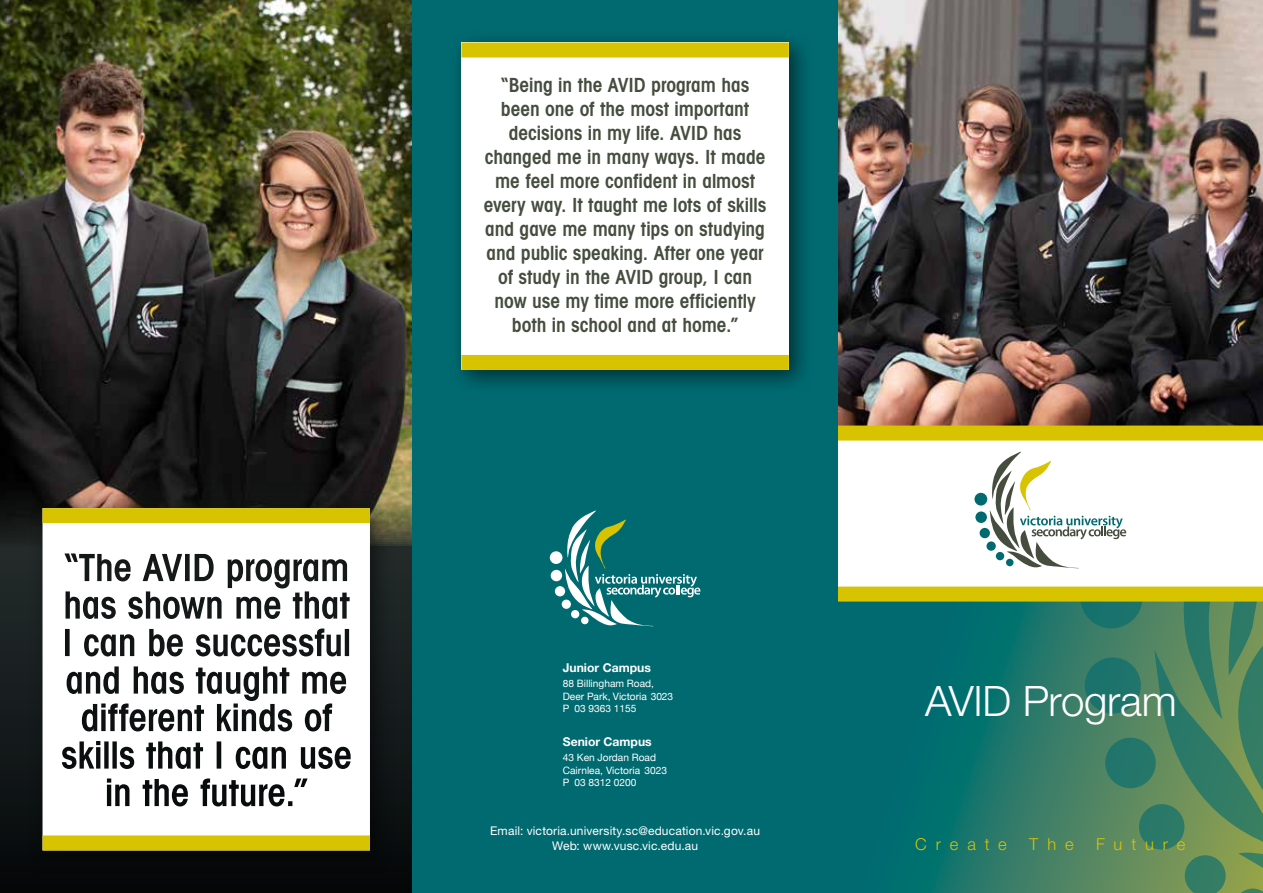
<style>
.page{position:relative;width:1263px;height:893px;background:#fff}
.page>*{position:absolute;margin:0;border:0;box-sizing:border-box;transform-origin:0 0}
.t1{font:300 42px "Helvetica Neue LT Std";letter-spacing:-.01em;color:#fff}
.t2{font:600 condensed 19.5px/24px "Avant Garde";letter-spacing:-.005em;color:#444d3e;text-align:center}
.t3{font:300 16.5px "Helvetica Neue LT Std";letter-spacing:.54em;color:#d7c300}
.t4{font:700 12.15px "Helvetica Neue LT Std";color:#fff}
.t5{font:12px/15px "Helvetica Neue LT Std";letter-spacing:.015em;color:#fff;text-align:center}
.t6{font:10.2px/12.3px "Helvetica Neue";color:#fff}
</style>
<div class="page">
<img style="left:838px;top:0;width:425px;height:426px">
<svg style="left:0;top:546px;width:412px;height:347px"></svg>
<img style="left:0;top:0;width:412px;height:546px">
<svg style="left:838px;top:602px;width:242px;height:291px"></svg>
<svg style="left:1080px;top:365px;width:183px;height:528px"></svg>
<svg style="left:838px;top:426px;width:425px;height:176px"></svg>
<div style="left:974px;top:493px;width:13px;height:13px;background:#006a71;border-radius:50%"></div>
<div style="left:975px;top:511px;width:12px;height:12px;background:#006a71;border-radius:50%"></div>
<div style="left:979px;top:528px;width:11px;height:10px;background:#006a71;border-radius:50%"></div>
<svg style="left:986px;top:541px;width:10px;height:10px"></svg>
<svg style="left:990px;top:452px;width:136px;height:116px"></svg>
<div style="left:412px;top:0;width:426px;height:893px;background:#006a71"></div>
<div style="left:30px;top:495px;width:365px;height:380px;background:#000;opacity:.55"></div>
<svg style="left:43px;top:523px;width:327px;height:312px"></svg>
<div style="left:43px;top:508px;width:327px;height:15px;background:#d7c300"></div>
<div style="left:43px;top:835px;width:327px;height:15px;background:#d7c300"></div>
<div style="left:449px;top:30px;width:365px;height:364px;background:#000;opacity:.55"></div>
<div style="left:461px;top:43px;width:328px;height:327px;background:#fff"></div>
<div style="left:461px;top:43px;width:328px;height:15px;background:#d7c300"></div>
<div style="left:461px;top:355px;width:328px;height:15px;background:#d7c300"></div>
<div style="left:550px;top:551px;width:12px;height:13px;background:#fff;border-radius:50%"></div>
<div style="left:551px;top:570px;width:11px;height:11px;background:#fff;border-radius:50%"></div>
<div style="left:555px;top:586px;width:10px;height:10px;background:#fff;border-radius:50%"></div>
<div style="left:562px;top:600px;width:9px;height:9px;background:#fff;border-radius:50%"></div>
<svg style="left:565px;top:510px;width:135px;height:116px"></svg>
<p class="t2" style="left:484px;top:72px;width:284px">“Being in the AVID program has been one of the most important decisions in my life. AVID has changed me in many ways. It made me feel more confident in almost every way. It taught me lots of skills and gave me many tips on studying and public speaking. After one year of study in the AVID group, I can now use my time more efficiently both in school and at home.”</p>
<p class="t4" style="left:563px;top:660px;width:90px">Junior Campus</p>
<p class="t6" style="left:563px;top:678px;width:112px">88 Billingham Road,<br>Deer Park, Victoria 3023<br>P 03 9363 1155</p>
<p class="t4" style="left:563px;top:734px;width:90px">Senior Campus</p>
<p class="t6" style="left:563px;top:752px;width:106px">43 Ken Jordan Road<br>Cairnlea, Victoria 3023<br>P 03 8312 0200</p>
<p class="t5" style="left:490px;top:823px;width:271px">Email: victoria.university.sc@education.vic.gov.au<br>Web: www.vusc.vic.edu.au</p>
<h1 class="t1" style="left:925px;top:675px;width:253px">AVID Program</h1>
<p class="t3" style="left:915px;top:834px;width:93px">Create</p>
<p class="t3" style="left:1029px;top:834px;width:46px">The</p>
<p class="t3" style="left:1096px;top:834px;width:91px">Future</p>
</div>
